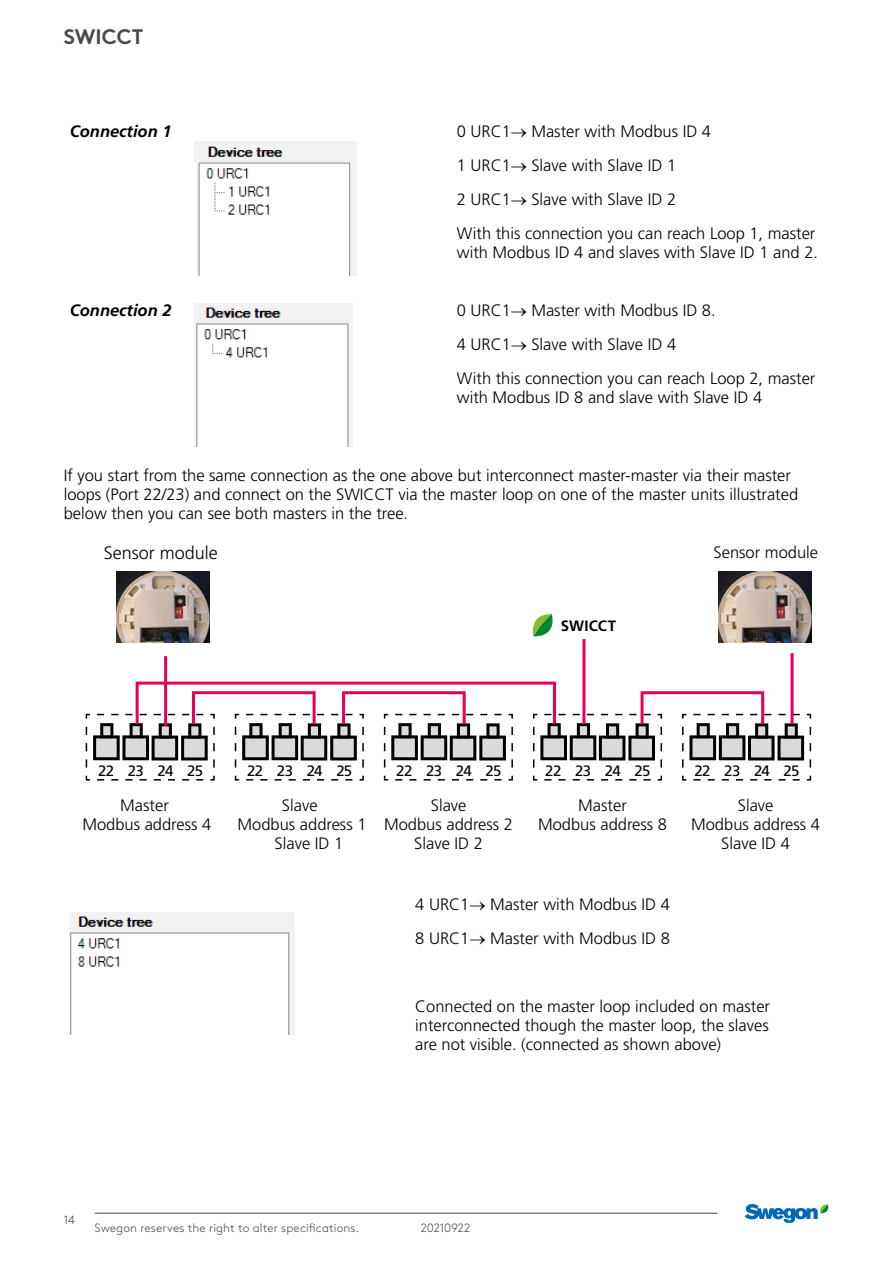
<style>
.page{position:relative;width:893px;height:1263px;background:#fff}
.page>*{position:absolute;margin:0;border:0;box-sizing:border-box;transform-origin:0 0}
.t1{font:700 21px "Swegon Brown";color:#4a4a49}
.t2{font:300 18px "Frutiger LT Pro";color:#000}
.t3{font:300 16.5px/18.9px "Frutiger LT Pro";color:#000}
.t4{font:italic 700 16.5px "Frutiger LT Pro";color:#000}
.t5{font:15px "Frutiger LT Pro";letter-spacing:-.045em;color:#000}
.t6{font:700 15px "Frutiger LT Pro";letter-spacing:.01em;color:#000}
.t7{font:300 12px "Swegon Brown";letter-spacing:.005em;color:#4a4a49}
</style>
<div class="page">
<hr style="left:95px;top:1213px;width:623px;height:1px;background:#4a4a49">
<svg style="left:745px;top:1204px;width:84px;height:19px"></svg>
<img style="left:195px;top:141px;width:162px;height:134px">
<img style="left:195px;top:304px;width:157px;height:143px">
<img style="left:116px;top:571px;width:94px;height:72px">
<img style="left:718px;top:571px;width:94px;height:72px">
<img style="left:70px;top:913px;width:225px;height:121px">
<svg style="left:85px;top:713px;width:130px;height:68px"></svg>
<hr style="left:164px;top:656px;width:3px;height:70px;background:#e60058">
<svg style="left:234px;top:713px;width:130px;height:68px"></svg>
<svg style="left:383px;top:713px;width:130px;height:68px"></svg>
<svg style="left:533px;top:713px;width:129px;height:68px"></svg>
<svg style="left:682px;top:713px;width:130px;height:68px"></svg>
<div style="left:192px;top:691px;width:124px;height:35px;border:3px solid #e60058"></div>
<div style="left:342px;top:691px;width:124px;height:35px;border:3px solid #e60058"></div>
<div style="left:641px;top:691px;width:123px;height:35px;border:3px solid #e60058"></div>
<hr style="left:791px;top:653px;width:3px;height:71px;background:#e60058">
<hr style="left:582px;top:639px;width:3px;height:85px;background:#e60058">
<div style="left:136px;top:682px;width:420px;height:43px;border:3px solid #e60058"></div>
<svg style="left:532px;top:614px;width:21px;height:23px"></svg>
<p class="t1" style="left:64px;top:20px;width:81px">SWICCT</p>
<p class="t4" style="left:70px;top:121px;width:103px">Connection 1</p>
<p class="t3" style="left:457px;top:114px;width:360px;line-height:33.9px">0 URC1→ Master with Modbus ID 4<br>1 URC1→ Slave with Slave ID 1<br>2 URC1→ Slave with Slave ID 2<br>With this connection you can reach Loop 1, master</p>
<p class="t3" style="left:457px;top:243px;width:363px">with Modbus ID 4 and slaves with Slave ID 1 and 2.</p>
<p class="t4" style="left:70px;top:301px;width:103px">Connection 2</p>
<p class="t3" style="left:457px;top:293px;width:360px;line-height:33.9px">0 URC1→ Master with Modbus ID 8.<br>4 URC1→ Slave with Slave ID 4<br>With this connection you can reach Loop 2, master</p>
<p class="t3" style="left:457px;top:388px;width:307px">with Modbus ID 8 and slave with Slave ID 4</p>
<p class="t3" style="left:64px;top:465px;width:736px">If you start from the same connection as the one above but interconnect master-master via their master loops (Port 22/23) and connect on the SWICCT via the master loop on one of the master units illustrated below then you can see both masters in the tree.</p>
<p class="t2" style="left:104px;top:542px;width:116px">Sensor module</p>
<p class="t3" style="left:714px;top:543px;width:106px">Sensor module</p>
<p class="t6" style="left:561px;top:617px;width:57px">SWICCT</p>
<p class="t5" style="left:98px;top:762px;width:107px">22 23 24 25</p>
<p class="t5" style="left:247px;top:762px;width:107px">22 23 24 25</p>
<p class="t5" style="left:396px;top:762px;width:107px">22 23 24 25</p>
<p class="t5" style="left:545px;top:762px;width:107px">22 23 24 25</p>
<p class="t5" style="left:694px;top:762px;width:107px">22 23 24 25</p>
<p class="t3" style="left:82px;top:796px;width:131px;text-align:center">Master<br>Modbus address 4</p>
<p class="t3" style="left:282px;top:796px;width:37px">Slave</p>
<p class="t3" style="left:238px;top:815px;width:131px">Modbus address 1</p>
<p class="t3" style="left:275px;top:834px;width:70px">Slave ID 1</p>
<p class="t3" style="left:384px;top:796px;width:131px;text-align:center">Slave<br>Modbus address 2<br>Slave ID 2</p>
<p class="t3" style="left:538px;top:796px;width:131px;text-align:center">Master<br>Modbus address 8</p>
<p class="t3" style="left:691px;top:796px;width:131px;text-align:center">Slave<br>Modbus address 4<br>Slave ID 4</p>
<p class="t3" style="left:415px;top:887px;width:256px;line-height:33.9px">4 URC1→ Master with Modbus ID 4<br>8 URC1→ Master with Modbus ID 8</p>
<p class="t3" style="left:415px;top:997px;width:356px;text-align:justify">Connected on the master loop included on master interconnected though the master loop, the slaves are not visible. (connected as shown above)</p>
<p class="t7" style="left:64px;top:1211px;width:13px">14</p>
<p class="t7" style="left:95px;top:1219px;width:266px">Swegon reserves the right to alter specifications.</p>
<p class="t7" style="left:421px;top:1219px;width:51px">20210922</p>
</div>
